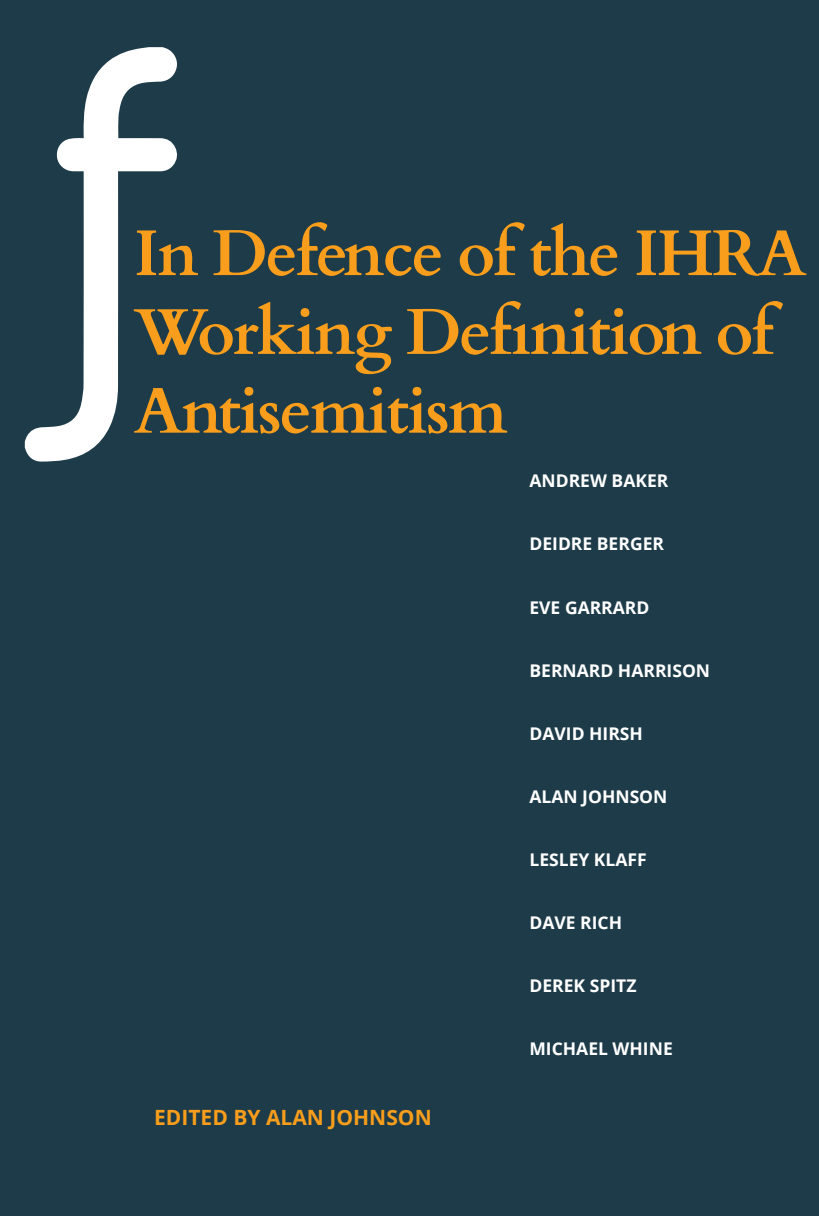
<style>
.page{position:relative;width:819px;height:1216px;background:#fff}
.page>*{position:absolute;margin:0;border:0;box-sizing:border-box;transform-origin:0 0}
.t1{font:700 64.75px/78.8px "Cardo";letter-spacing:-.03em;color:#f89e1c}
.t2{font:700 21px "Open Sans";color:#f89e1c}
.t3{font:700 17.5px "Open Sans";color:#fff}
</style>
<div class="page">
<div style="left:0;top:0;width:819px;height:1215px;background:#1d3b48"></div>
<svg style="left:25px;top:47px;width:152px;height:414px"></svg>
<p class="t1" style="left:134px;top:209px;width:674px">In Defence of the IHRA</p>
<p class="t1" style="left:134px;top:288px;width:641px">Working Definition of<br>Antisemitism</p>
<p class="t3" style="left:529px;top:468px;width:140px">ANDREW BAKER</p>
<p class="t3" style="left:529px;top:531px;width:136px">DEIDRE BERGER</p>
<p class="t3" style="left:529px;top:594px;width:121px">EVE GARRARD</p>
<p class="t3" style="left:529px;top:657px;width:182px">BERNARD HARRISON</p>
<p class="t3" style="left:529px;top:720px;width:115px">DAVID HIRSH</p>
<p class="t3" style="left:529px;top:783px;width:139px">ALAN JOHNSON</p>
<p class="t3" style="left:529px;top:846px;width:119px">LESLEY KLAFF</p>
<p class="t3" style="left:529px;top:909px;width:94px">DAVE RICH</p>
<p class="t3" style="left:529px;top:972px;width:108px">DEREK SPITZ</p>
<p class="t2" style="left:154px;top:1102px;width:279px">EDITED BY ALAN JOHNSON</p>
<p class="t3" style="left:529px;top:1035px;width:145px">MICHAEL WHINE</p>
</div>
